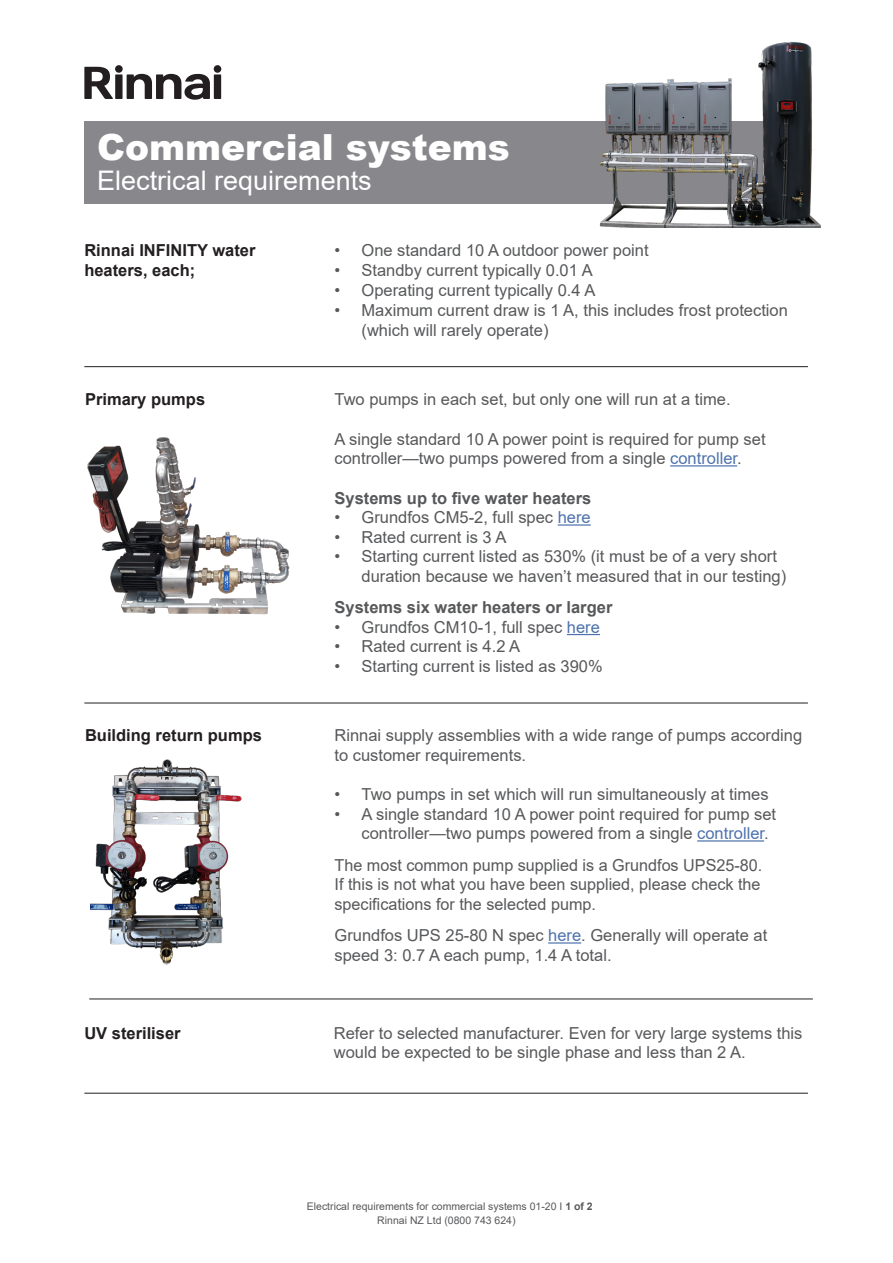
<style>
.page{position:relative;width:893px;height:1263px;background:#fff}
.page>*{position:absolute;margin:0;border:0;box-sizing:border-box;transform-origin:0 0}
.t1{font:900 36px "Arial";color:#fff}
.t2{font:27px "Arial";color:#fff}
.t3{font:16.5px/19.5px "Arial";color:#57585a}
.t4{font:700 16.5px/19.8px "Arial";color:#231f20}
.t5{font:700 16.5px "Arial";color:#57585a}
.t6{font:10.5px/13.5px "Arial";color:#57585a}
.s1{color:#4d72ac}
.s2{font-weight:700}
</style>
<div class="page">
<div style="left:115px;top:65px;width:8px;height:8px;background:#231f20;border-radius:50%"></div>
<div style="left:115px;top:74px;width:8px;height:25px;background:#231f20"></div>
<div style="left:214px;top:65px;width:7px;height:8px;background:#231f20;border-radius:50%"></div>
<div style="left:214px;top:74px;width:7px;height:25px;background:#231f20"></div>
<svg style="left:84px;top:67px;width:29px;height:32px"></svg>
<svg style="left:127px;top:73px;width:83px;height:27px"></svg>
<div style="left:84px;top:121px;width:724px;height:82px;background:#88888c"></div>
<img style="left:595px;top:41px;width:226px;height:186px">
<hr style="left:84px;top:366px;width:724px;height:1px;background:#231f20">
<hr style="left:670px;top:465px;width:67px;height:1px;background:#4d72ac">
<hr style="left:558px;top:524px;width:33px;height:2px;background:#4d72ac">
<hr style="left:567px;top:634px;width:33px;height:1px;background:#4d72ac">
<hr style="left:697px;top:840px;width:67px;height:1px;background:#4d72ac">
<hr style="left:548px;top:942px;width:33px;height:1px;background:#4d72ac">
<img style="left:87px;top:437px;width:203px;height:178px">
<hr style="left:84px;top:703px;width:724px;height:1px;background:#231f20">
<img style="left:90px;top:759px;width:152px;height:206px">
<hr style="left:89px;top:999px;width:724px;height:1px;background:#231f20">
<hr style="left:84px;top:1093px;width:724px;height:1px;background:#231f20">
<h1 class="t1" style="left:97px;top:121px;width:414px">Commercial systems</h1>
<h2 class="t2" style="left:97px;top:162px;width:276px">Electrical requirements</h2>
<p class="t4" style="left:84px;top:241px;width:173px">Rinnai INFINITY water heaters, each;</p>
<p class="t3" style="left:334px;top:241px;width:316px">• One standard 10 A outdoor power point</p>
<p class="t3" style="left:334px;top:261px;width:260px">• Standby current typically 0.01 A</p>
<p class="t3" style="left:334px;top:280px;width:262px">• Operating current typically 0.4 A</p>
<p class="t3" style="left:361px;top:300px;width:428px;text-indent:-27px">• Maximum current draw is 1 A, this includes frost protection (which will rarely operate)</p>
<p class="t4" style="left:85px;top:390px;width:122px">Primary pumps</p>
<p class="t3" style="left:334px;top:389px;width:398px">Two pumps in each set, but only one will run at a time.</p>
<p class="t3" style="left:334px;top:429px;width:433px">A single standard 10 A power point is required for pump set controller—two pumps powered from a single <span class="s1">controller</span>.</p>
<p class="t5" style="left:334px;top:486px;width:258px">Systems up to five water heaters</p>
<p class="t3" style="left:334px;top:508px;width:258px">• Grundfos CM5-2, full spec <span class="s1">here</span></p>
<p class="t3" style="left:334px;top:527px;width:173px">• Rated current is 3 A</p>
<p class="t3" style="left:361px;top:547px;width:426px;text-indent:-27px">• Starting current listed as 530% (it must be of a very short duration because we haven’t measured that in our testing)</p>
<p class="t5" style="left:334px;top:596px;width:279px">Systems six water heaters or larger</p>
<p class="t3" style="left:334px;top:617px;width:267px">• Grundfos CM10-1, full spec <span class="s1">here</span></p>
<p class="t3" style="left:334px;top:637px;width:187px">• Rated current is 4.2 A</p>
<p class="t3" style="left:334px;top:656px;width:270px">• Starting current is listed as 390%</p>
<p class="t4" style="left:85px;top:726px;width:178px">Building return pumps</p>
<p class="t3" style="left:334px;top:726px;width:469px">Rinnai supply assemblies with a wide range of pumps according to customer requirements.</p>
<p class="t3" style="left:334px;top:784px;width:436px">• Two pumps in set which will run simultaneously at times</p>
<p class="t3" style="left:361px;top:804px;width:416px;text-indent:-27px">• A single standard 10 A power point required for pump set controller—two pumps powered from a single <span class="s1">controller</span>.</p>
<p class="t3" style="left:334px;top:855px;width:429px;text-align:justify">The most common pump supplied is a Grundfos UPS25-80.<br>If this is not what you have been supplied, please check the specifications for the selected pump.</p>
<p class="t3" style="left:334px;top:925px;width:434px">Grundfos UPS 25-80 N spec <span class="s1">here</span>. Generally will operate at speed 3: 0.7 A each pump, 1.4 A total.</p>
<p class="t4" style="left:84px;top:1023px;width:98px">UV steriliser</p>
<p class="t3" style="left:334px;top:1023px;width:470px">Refer to selected manufacturer. Even for very large systems this would be expected to be single phase and less than 2 A.</p>
<p class="t6" style="left:377px;top:1199px;width:217px;text-indent:-70px">Electrical requirements for commercial systems 01-20 I <span class="s2">1 of 2<br></span>Rinnai NZ Ltd (0800 743 624)</p>
</div>
